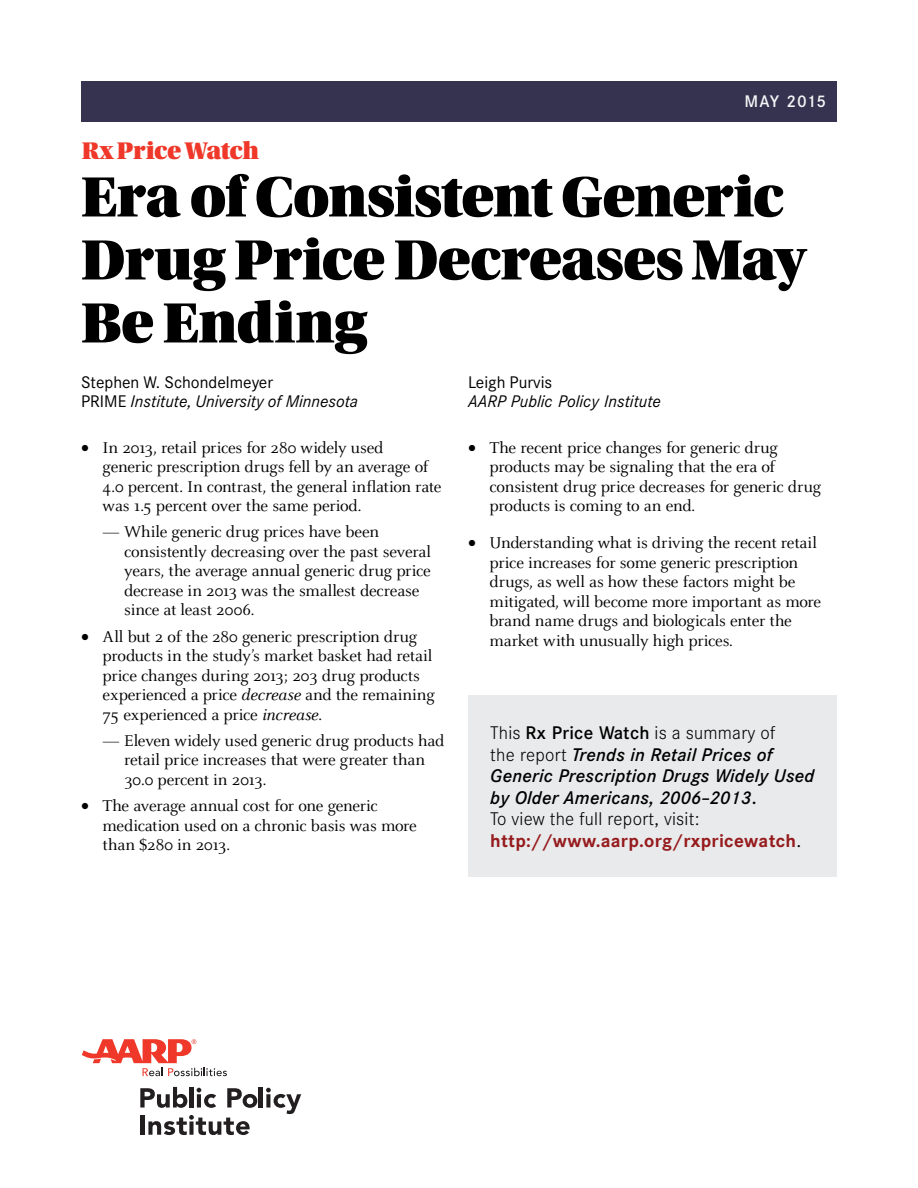
<style>
.page{position:relative;width:918px;height:1188px;background:#fff}
.page>*{position:absolute;margin:0;border:0;box-sizing:border-box;transform-origin:0 0}
.t1{font:60px/63px "Utopia Std Black Headline";letter-spacing:-.015em;color:#000}
.t2{font:25.5px "Utopia Std Black Headline";letter-spacing:-.015em;color:#ef3829}
.t3{font:italic 500 18px/21.6px "Corporate S";letter-spacing:.015em;color:#000}
.t4{font:17.25px/19.5px "Celeste Pro";letter-spacing:-.015em;color:#000}
.AuthorAffiliation{font:italic 16.5px "Corporate S";color:#000}
.Author{font:16.5px "Corporate S";color:#000}
.t5{font:500 16.5px "Corporate S";letter-spacing:.015em;color:#f6f6f7}
.s1{font-style:normal}
.s2{font-style:italic}
.s3{font-weight:300;font-style:normal}
.s4{font-weight:700;font-style:normal;color:#961b1e}
.s5{font-weight:400;font-style:normal}
</style>
<div class="page">
<div style="left:81px;top:81px;width:756px;height:41px;background:#363350"></div>
<svg style="left:140px;top:1087px;width:47px;height:21px"></svg>
<hr style="left:190px;top:1087px;width:4px;height:21px;background:#231f20">
<svg style="left:197px;top:1088px;width:19px;height:20px"></svg>
<svg style="left:227px;top:1088px;width:30px;height:20px"></svg>
<hr style="left:259px;top:1087px;width:4px;height:21px;background:#231f20">
<svg style="left:266px;top:1088px;width:35px;height:26px"></svg>
<div style="left:140px;top:1115px;width:5px;height:20px;background:#231f20"></div>
<svg style="left:148px;top:1115px;width:102px;height:20px"></svg>
<svg style="left:82px;top:1039px;width:145px;height:37px"></svg>
<div style="left:469px;top:696px;width:368px;height:181px;background:#e9eaeb"></div>
<h2 class="t2" style="left:82px;top:137px;width:179px">Rx Price Watch</h2>
<p class="t5" style="left:744px;top:92px;width:83px">MAY 2015</p>
<h1 class="t1" style="left:81px;top:167px;width:725px">Era of Consistent Generic<br>Drug Price Decreases May<br>Be Ending</h1>
<p class="Author" style="left:81px;top:372px;width:194px">Stephen W. Schondelmeyer</p>
<p class="AuthorAffiliation" style="left:81px;top:392px;width:279px"><span class="s1">PRIME</span> Institute, University of Minnesota</p>
<p class="t4" style="left:103px;top:437px;width:340px;text-indent:-22px">• In 2013, retail prices for 280 widely used<br>generic prescription drugs fell by an average of 4.0 percent. In contrast, the general inflation rate was 1.5 percent over the same period.</p>
<p class="t4" style="left:124px;top:522px;width:308px;text-indent:-22px">— While generic drug prices have been consistently decreasing over the past several years, the average annual generic drug price decrease in 2013 was the smallest decrease since at least 2006.</p>
<p class="t4" style="left:103px;top:626px;width:334px;text-indent:-22px">• All but 2 of the 280 generic prescription drug products in the study’s market basket had retail price changes during 2013; 203 drug products experienced a price <span class="s2">decrease</span> and the remaining 75 experienced a price <span class="s2">increase</span>.</p>
<p class="t4" style="left:124px;top:730px;width:321px;text-indent:-22px">— Eleven widely used generic drug products had retail price increases that were greater than<br>30.0 percent in 2013.</p>
<p class="t4" style="left:103px;top:796px;width:316px;text-indent:-22px">• The average annual cost for one generic medication used on a chronic basis was more than $280 in 2013.</p>
<p class="Author" style="left:468px;top:372px;width:86px">Leigh Purvis</p>
<p class="AuthorAffiliation" style="left:468px;top:392px;width:195px">AARP Public Policy Institute</p>
<p class="t4" style="left:490px;top:437px;width:333px;text-indent:-22px">• The recent price changes for generic drug products may be signaling that the era of consistent drug price decreases for generic drug products is coming to an end.</p>
<p class="t4" style="left:490px;top:533px;width:333px;text-indent:-22px">• Understanding what is driving the recent retail price increases for some generic prescription drugs, as well as how these factors might be mitigated, will become more important as more brand name drugs and biologicals enter the market with unusually high prices.</p>
<p class="t3" style="left:490px;top:722px;width:326px"><span class="s3">This</span> <span class="s1">Rx Price Watch</span> <span class="s3">is a summary of<br>the report</span> Trends in Retail Prices of Generic Prescription Drugs Widely Used by Older Americans, 2006–2013<span class="s1">.<br></span><span class="s3">To view the full report, visit: </span><span class="s4">http://www.aarp.org/rxpricewatch</span><span class="s5">.</span></p>
</div>
